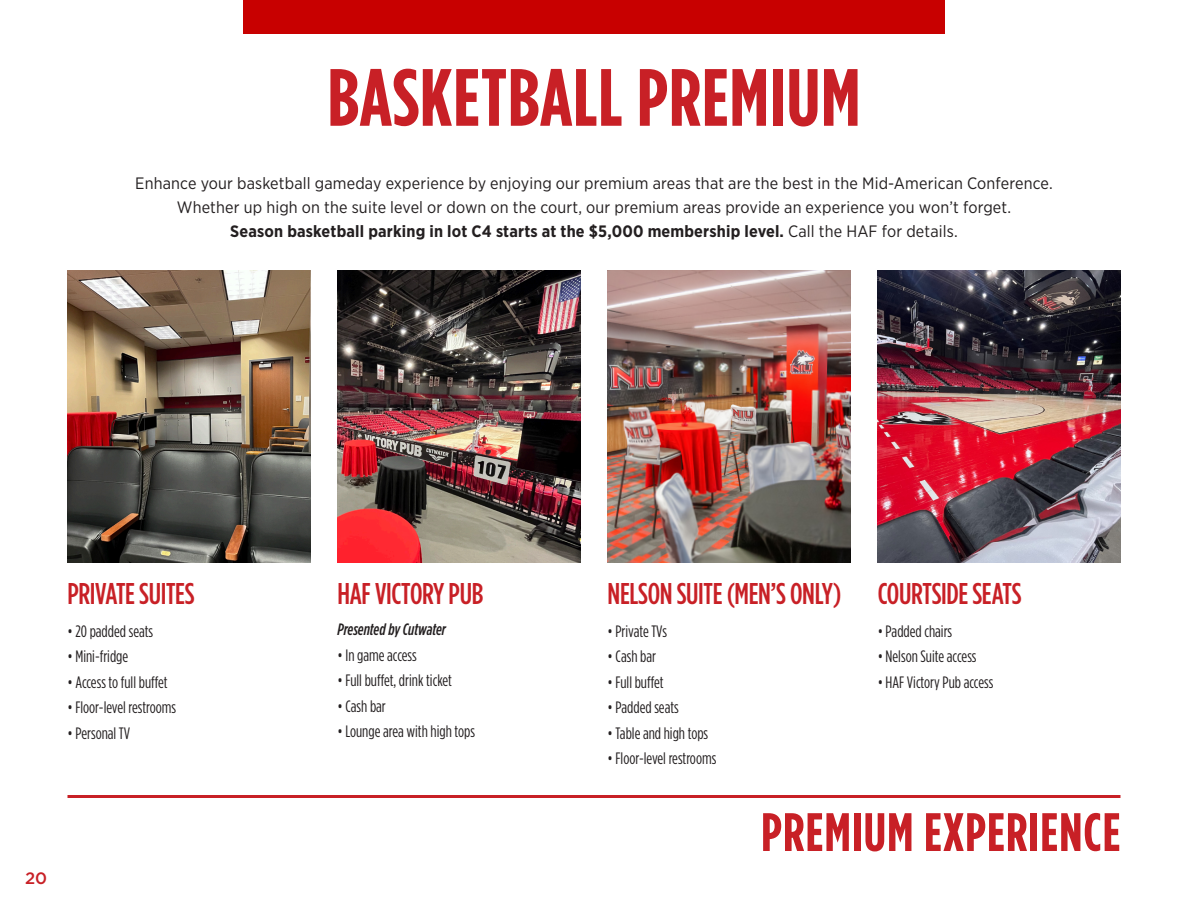
<style>
.page{position:relative;width:1188px;height:918px;background:#fff}
.page>*{position:absolute;margin:0;border:0;box-sizing:border-box;transform-origin:0 0}
.t1{font:700 81px "Gotham Cond";letter-spacing:.01em;color:#c82026}
.Title_-_small{font:700 54px "Gotham Cond";letter-spacing:.02em;color:#c82026}
.Small_Subtitle_Cond_Red{font:500 30px "Gotham Cond";letter-spacing:-.01em;color:#c82026}
.bullets_11_14{font:16.5px "Gotham Cond";color:#231f20}
.body_copy_11_16{font:16.5px "Gotham Narrow";letter-spacing:.01em;color:#231f20}
.body_copy_11_16-2{font:700 16.5px "Gotham Narrow";letter-spacing:.01em;color:#231f20}
.bullets_11_14-2{font:italic 500 16.5px "Gotham Cond";letter-spacing:-.005em;color:#231f20}
.t2{font:500 16.5px "Gotham";color:#c82026}
.s1{font-weight:400}
</style>
<div class="page">
<hr style="left:68px;top:795px;width:1052px;height:3px;background:#c82026">
<div style="left:243px;top:0;width:702px;height:34px;background:#c80000"></div>
<img style="left:608px;top:270px;width:242px;height:292px">
<img style="left:338px;top:270px;width:242px;height:292px">
<img style="left:68px;top:270px;width:242px;height:292px">
<img style="left:878px;top:270px;width:242px;height:292px">
<p class="t1" style="left:328px;top:50px;width:534px">BASKETBALL PREMIUM</p>
<p class="body_copy_11_16" style="left:135px;top:173px;width:919px">Enhance your basketball gameday experience by enjoying our premium areas that are the best in the Mid-American Conference.</p>
<p class="body_copy_11_16" style="left:177px;top:197px;width:836px">Whether up high on the suite level or down on the court, our premium areas provide an experience you won’t forget.</p>
<p class="body_copy_11_16-2" style="left:230px;top:220px;width:729px">Season basketball parking in lot C4 starts at the $5,000 membership level. <span class="s1">Call the HAF for details.</span></p>
<p class="Small_Subtitle_Cond_Red" style="left:68px;top:577px;width:129px">PRIVATE SUITES</p>
<p class="bullets_11_14" style="left:68px;top:622px;width:87px">• 20 padded seats</p>
<p class="bullets_11_14" style="left:68px;top:647px;width:62px">• Mini-fridge</p>
<p class="bullets_11_14" style="left:68px;top:673px;width:102px">• Access to full buffet</p>
<p class="bullets_11_14" style="left:68px;top:698px;width:110px">• Floor-level restrooms</p>
<p class="bullets_11_14" style="left:68px;top:724px;width:64px">• Personal TV</p>
<p class="t2" style="left:25px;top:867px;width:24px">20</p>
<p class="Small_Subtitle_Cond_Red" style="left:338px;top:577px;width:147px">HAF VICTORY PUB</p>
<p class="bullets_11_14-2" style="left:338px;top:620px;width:110px">Presented by Cutwater</p>
<p class="bullets_11_14" style="left:338px;top:646px;width:81px">• In game access</p>
<p class="bullets_11_14" style="left:338px;top:671px;width:116px">• Full buffet, drink ticket</p>
<p class="bullets_11_14" style="left:338px;top:697px;width:50px">• Cash bar</p>
<p class="bullets_11_14" style="left:338px;top:722px;width:139px">• Lounge area with high tops</p>
<p class="Small_Subtitle_Cond_Red" style="left:608px;top:577px;width:235px">NELSON SUITE (MEN’S ONLY)</p>
<p class="bullets_11_14" style="left:608px;top:622px;width:61px">• Private TVs</p>
<p class="bullets_11_14" style="left:608px;top:647px;width:50px">• Cash bar</p>
<p class="bullets_11_14" style="left:608px;top:673px;width:58px">• Full buffet</p>
<p class="bullets_11_14" style="left:608px;top:698px;width:73px">• Padded seats</p>
<p class="bullets_11_14" style="left:608px;top:724px;width:102px">• Table and high tops</p>
<p class="bullets_11_14" style="left:608px;top:749px;width:110px">• Floor-level restrooms</p>
<p class="Small_Subtitle_Cond_Red" style="left:878px;top:577px;width:145px">COURTSIDE SEATS</p>
<p class="bullets_11_14" style="left:878px;top:622px;width:76px">• Padded chairs</p>
<p class="bullets_11_14" style="left:878px;top:647px;width:100px">• Nelson Suite access</p>
<p class="bullets_11_14" style="left:878px;top:673px;width:117px">• HAF Victory Pub access</p>
<p class="Title_-_small" style="left:761px;top:800px;width:361px">PREMIUM EXPERIENCE</p>
</div>
